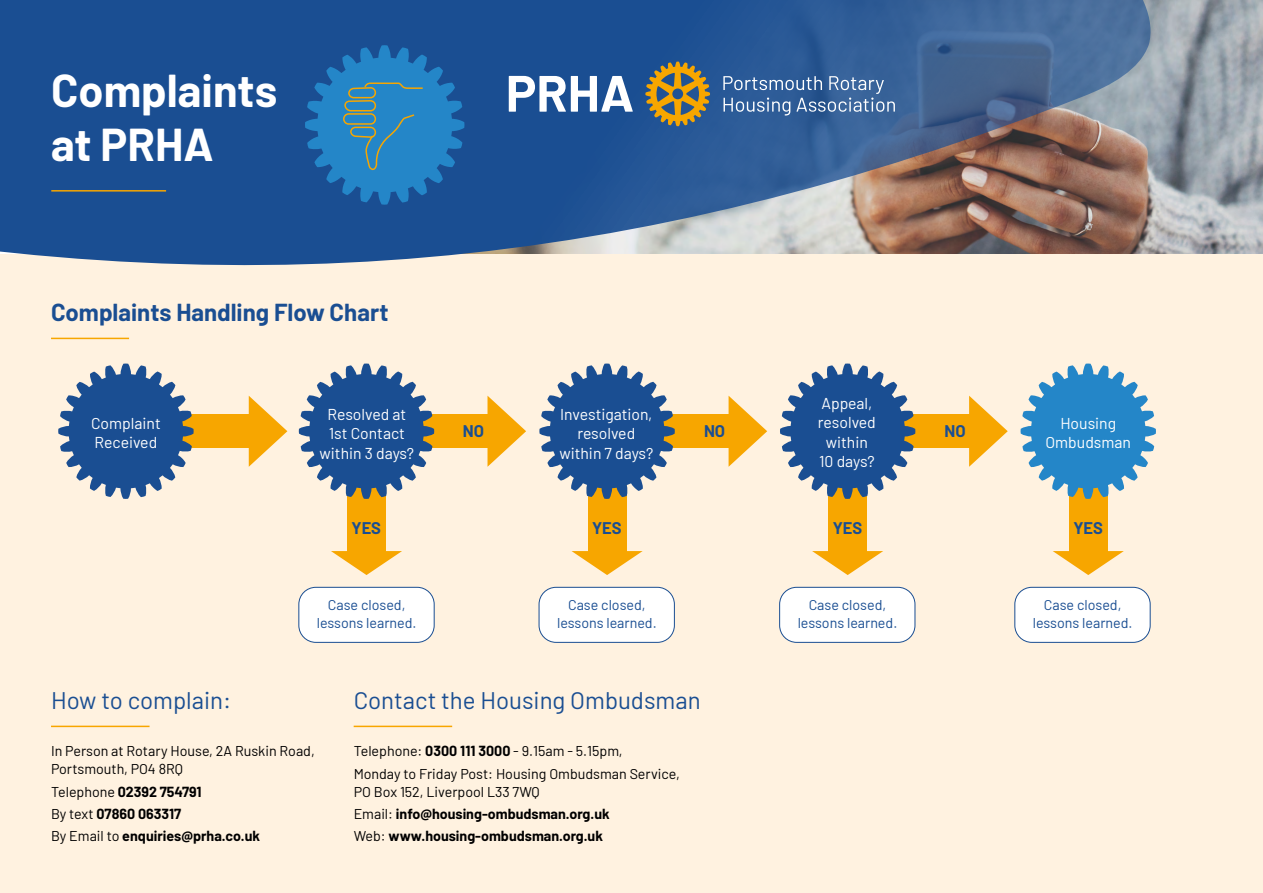
<style>
.page{position:relative;width:1263px;height:893px;background:#fff2e0}
.page>*{position:absolute;margin:0;border:0;box-sizing:border-box;transform-origin:0 0}
.t1{font:700 45px/54px "Barlow";color:#fff}
.t2{font:24px "Barlow";color:#1a4e92}
.t3{font:700 24px "Barlow";color:#1a4e92}
.t4{font:700 16.5px "Barlow";color:#1a4e92}
.t5{font:15.75px/19.5px "Barlow";color:#fff;text-align:center}
.t6{font:700 14.25px/22.2px "Barlow";color:#000}
.t7{font:14.25px/18px "Barlow";color:#000}
.t8{font:14.25px/18px "Barlow";color:#1a4e92;text-align:center}
.s1{font-weight:400}
.s2{font-weight:700}
</style>
<div class="page">
<img style="left:1155px;top:0;width:108px;height:254px">
<svg style="left:0;top:0;width:1155px;height:266px;background:#466592"></svg>
<svg style="left:723px;top:76px;width:172px;height:40px;background:#5177a7"></svg>
<svg style="left:509px;top:76px;width:124px;height:36px;background:#8ea8c9"></svg>
<svg style="left:645px;top:62px;width:65px;height:64px;background:#8a7b4a"></svg>
<hr style="left:51px;top:190px;width:115px;height:2px;background:#f7a600">
<svg style="left:305px;top:45px;width:159px;height:160px;background:#2674b1"></svg>
<hr style="left:51px;top:338px;width:78px;height:1px;background:#f7a600">
<hr style="left:51px;top:726px;width:99px;height:1px;background:#f7a600">
<hr style="left:354px;top:726px;width:98px;height:1px;background:#f7a600">
<div style="left:170px;top:414px;width:94px;height:34px;background:#f7a600"></div>
<svg style="left:249px;top:396px;width:38px;height:71px"></svg>
<div style="left:409px;top:414px;width:94px;height:34px;background:#f7a600"></div>
<svg style="left:487px;top:396px;width:39px;height:71px"></svg>
<div style="left:659px;top:414px;width:85px;height:34px;background:#f7a600"></div>
<svg style="left:728px;top:396px;width:39px;height:71px"></svg>
<div style="left:895px;top:414px;width:89px;height:34px;background:#f7a600"></div>
<svg style="left:969px;top:396px;width:39px;height:71px"></svg>
<div style="left:347px;top:485px;width:39px;height:75px;background:#f7a600"></div>
<svg style="left:331px;top:551px;width:71px;height:24px"></svg>
<div style="left:588px;top:479px;width:38px;height:81px;background:#f7a600"></div>
<svg style="left:571px;top:551px;width:72px;height:24px"></svg>
<div style="left:828px;top:485px;width:39px;height:75px;background:#f7a600"></div>
<svg style="left:812px;top:551px;width:71px;height:24px"></svg>
<div style="left:1069px;top:485px;width:38px;height:75px;background:#f7a600"></div>
<svg style="left:1053px;top:551px;width:71px;height:24px"></svg>
<div style="left:299px;top:587px;width:135px;height:55px;background:#fff;border-radius:17px"></div>
<div style="left:298px;top:587px;width:137px;height:56px;border:1px solid #1a4e92;border-radius:17px"></div>
<div style="left:539px;top:587px;width:135px;height:55px;background:#fff;border-radius:17px"></div>
<div style="left:539px;top:587px;width:136px;height:56px;border:1px solid #1a4e92;border-radius:17px"></div>
<div style="left:780px;top:587px;width:135px;height:55px;background:#fff;border-radius:17px"></div>
<div style="left:779px;top:587px;width:136px;height:56px;border:1px solid #1a4e92;border-radius:17px"></div>
<div style="left:1015px;top:587px;width:135px;height:55px;background:#fff;border-radius:17px"></div>
<div style="left:1014px;top:587px;width:136px;height:56px;border:1px solid #1a4e92;border-radius:17px"></div>
<svg style="left:780px;top:364px;width:135px;height:135px"></svg>
<svg style="left:539px;top:364px;width:136px;height:135px"></svg>
<svg style="left:299px;top:364px;width:135px;height:135px"></svg>
<svg style="left:58px;top:364px;width:136px;height:135px"></svg>
<svg style="left:1020px;top:364px;width:136px;height:135px"></svg>
<h1 class="t1" style="left:51px;top:60px;width:228px">Complaints at PRHA</h1>
<h2 class="t3" style="left:51px;top:294px;width:339px">Complaints Handling Flow Chart</h2>
<p class="t5" style="left:818px;top:392px;width:59px">Appeal, resolved within<br>10 days?</p>
<p class="t5" style="left:559px;top:403px;width:95px">Investigation, resolved within 7 days?</p>
<p class="t5" style="left:320px;top:403px;width:96px">Resolved at<br>1st Contact within 3 days?</p>
<p class="t5" style="left:91px;top:412px;width:71px;text-align:left">Complaint<br>Received</p>
<p class="t5" style="left:1045px;top:412px;width:87px">Housing<br>Ombudsman</p>
<p class="t4" style="left:463px;top:418px;width:23px">NO</p>
<p class="t4" style="left:704px;top:418px;width:23px">NO</p>
<p class="t4" style="left:944px;top:418px;width:23px">NO</p>
<p class="t4" style="left:352px;top:516px;width:31px">YES</p>
<p class="t4" style="left:592px;top:516px;width:31px">YES</p>
<p class="t4" style="left:833px;top:516px;width:31px">YES</p>
<p class="t4" style="left:1073px;top:516px;width:31px">YES</p>
<p class="t8" style="left:317px;top:595px;width:101px">Case closed, lessons learned.</p>
<p class="t8" style="left:557px;top:595px;width:101px">Case closed, lessons learned.</p>
<p class="t8" style="left:798px;top:595px;width:101px">Case closed, lessons learned.</p>
<p class="t8" style="left:1033px;top:595px;width:101px">Case closed, lessons learned.</p>
<h2 class="t2" style="left:51px;top:683px;width:182px">How to complain:</h2>
<p class="t7" style="left:51px;top:741px;width:265px">In Person at Rotary House, 2A Ruskin Road,<br>Portsmouth, PO4 8RQ</p>
<p class="t6" style="left:51px;top:779px;width:210px"><span class="s1">Telephone</span> 02392 754791<br><span class="s1">By text</span> 07860 063317<br><span class="s1">By Email to</span> enquiries@prha.co.uk</p>
<h2 class="t2" style="left:354px;top:683px;width:348px">Contact the Housing Ombudsman</h2>
<p class="t7" style="left:354px;top:739px;width:328px;line-height:22.2px">Telephone: <span class="s2">0300 111 3000</span> - 9.15am - 5.15pm,<br>Monday to Friday Post: Housing Ombudsman Service,</p>
<p class="t6" style="left:354px;top:779px;width:258px"><span class="s1">PO Box 152, Liverpool L33 7WQ<br>Email:</span> info@housing-ombudsman.org.uk<br><span class="s1">Web:</span> www.housing-ombudsman.org.uk</p>
</div>
